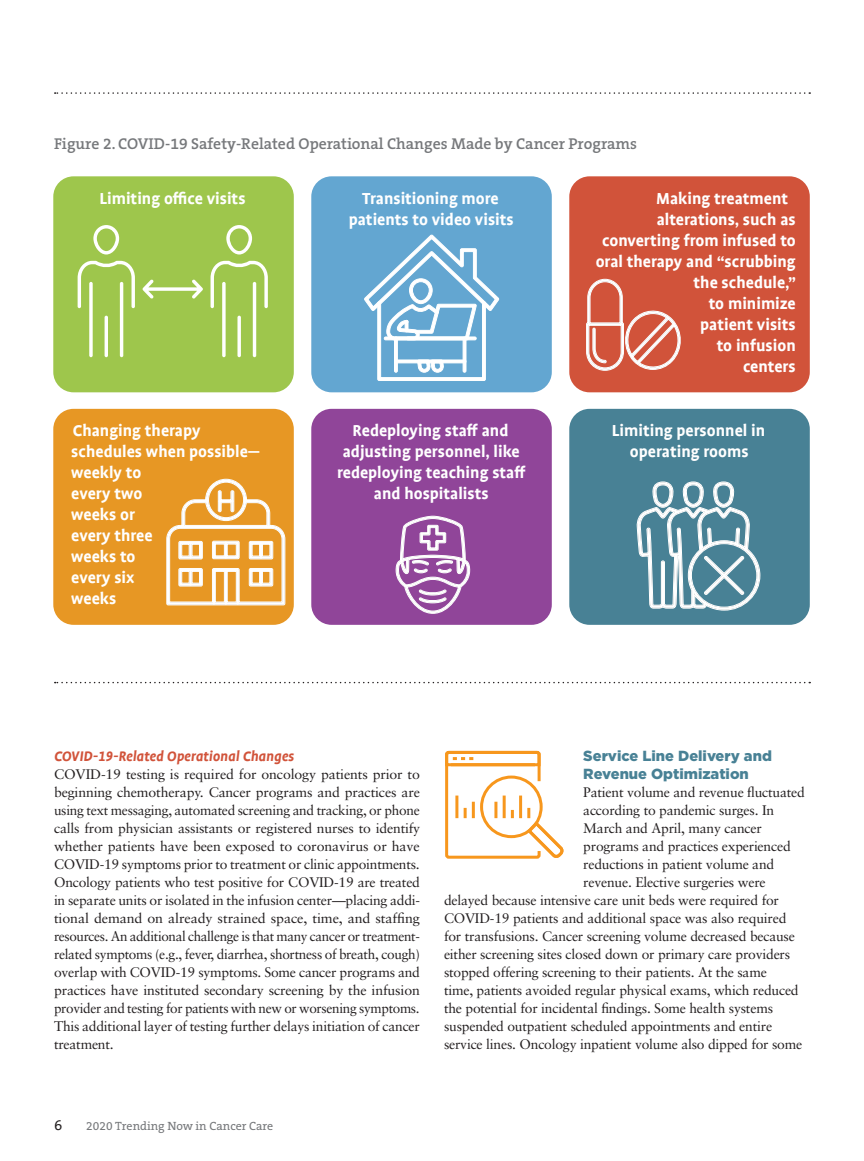
<style>
.page{position:relative;width:864px;height:1161px;background:#fff}
.page>*{position:absolute;margin:0;border:0;box-sizing:border-box;transform-origin:0 0}
.t1{font:700 18px/21px "Profile Offc";color:#fff;text-align:center}
.NEW_Table_Figure_Tit{font:600 15.75px "The Serif B W6";color:#76787b}
.Feature_H2{font:italic 700 15.75px "Profile Offc";color:#d1533a}
.Feature_H1{font:900 14.7px/18px "Gotham";color:#488195}
.t2{font:14.25px "The Serif Caps";color:#231f20}
.Body_No_Indent{font:13.8px/18px "Sabon";letter-spacing:-.015em;color:#231f20;text-align:justify}
.Feature_H1-2{font:13.8px "Sabon";letter-spacing:-.015em;color:#231f20}
.t3{font:12px "The Serif B W5 Plain";color:#76787b}
</style>
<div class="page">
<svg style="left:55px;top:92px;width:755px;height:2px"></svg>
<div style="left:53px;top:176px;width:241px;height:216px;background:#9ec64c;border-radius:20px"></div>
<div style="left:311px;top:176px;width:241px;height:216px;background:#63a6d1;border-radius:20px"></div>
<div style="left:569px;top:176px;width:241px;height:216px;background:#d1533a;border-radius:20px"></div>
<div style="left:53px;top:409px;width:241px;height:216px;background:#e79724;border-radius:20px"></div>
<div style="left:311px;top:409px;width:241px;height:216px;background:#904599;border-radius:20px"></div>
<div style="left:569px;top:409px;width:241px;height:216px;background:#488195;border-radius:20px"></div>
<svg style="left:78px;top:261px;width:57px;height:47px"></svg>
<svg style="left:89px;top:282px;width:4px;height:75px"></svg>
<hr style="left:120px;top:282px;width:3px;height:75px;background:#fff;border-radius:2px">
<hr style="left:105px;top:316px;width:3px;height:41px;background:#fff;border-radius:2px">
<svg style="left:93px;top:225px;width:26px;height:30px"></svg>
<svg style="left:211px;top:261px;width:57px;height:47px"></svg>
<svg style="left:222px;top:282px;width:4px;height:75px"></svg>
<hr style="left:253px;top:282px;width:3px;height:75px;background:#fff;border-radius:2px">
<svg style="left:237px;top:316px;width:4px;height:41px"></svg>
<svg style="left:226px;top:225px;width:26px;height:30px"></svg>
<svg style="left:143px;top:279px;width:60px;height:20px"></svg>
<svg style="left:364px;top:234px;width:136px;height:147px"></svg>
<svg style="left:586px;top:279px;width:95px;height:92px"></svg>
<svg style="left:166px;top:478px;width:120px;height:128px"></svg>
<svg style="left:395px;top:515px;width:75px;height:99px"></svg>
<svg style="left:636px;top:481px;width:125px;height:130px"></svg>
<svg style="left:55px;top:682px;width:755px;height:1px"></svg>
<div style="left:445px;top:751px;width:96px;height:108px;border:3px solid #f7971d;border-radius:2px"></div>
<svg style="left:445px;top:750px;width:96px;height:18px"></svg>
<div style="left:480px;top:776px;width:63px;height:62px;border:3px solid #f7971d;border-radius:50%"></div>
<svg style="left:511px;top:810px;width:3px;height:8px"></svg>
<hr style="left:472px;top:802px;width:3px;height:16px;background:#f7971d">
<svg style="left:464px;top:808px;width:3px;height:10px"></svg>
<hr style="left:455px;top:796px;width:3px;height:22px;background:#f7971d">
<svg style="left:525px;top:808px;width:39px;height:51px"></svg>
<hr style="left:519px;top:796px;width:3px;height:22px;background:#f7971d">
<hr style="left:503px;top:796px;width:3px;height:22px;background:#f7971d">
<hr style="left:494px;top:802px;width:3px;height:16px;background:#f7971d">
<p class="NEW_Table_Figure_Tit" style="left:54px;top:134px;width:585px">Figure 2. COVID-19 Safety-Related Operational Changes Made by Cancer Programs</p>
<p class="t1" style="left:100px;top:189px;width:148px">Limiting office visits</p>
<p class="t1" style="left:349px;top:189px;width:167px">Transitioning more patients to video visits</p>
<p class="t1" style="left:656px;top:189px;width:134px">Making treatment</p>
<p class="t1" style="left:657px;top:210px;width:140px">alterations, such as</p>
<p class="t1" style="left:602px;top:231px;width:195px">converting from infused to</p>
<p class="t1" style="left:596px;top:252px;width:202px">oral therapy and “scrubbing</p>
<p class="t1" style="left:694px;top:273px;width:104px">the schedule,”</p>
<p class="t1" style="left:709px;top:294px;width:88px">to minimize</p>
<p class="t1" style="left:700px;top:315px;width:97px">patient visits</p>
<p class="t1" style="left:717px;top:336px;width:80px">to infusion</p>
<p class="t1" style="left:743px;top:357px;width:54px">centers</p>
<p class="t1" style="left:71px;top:421px;width:190px;text-align:left">Changing therapy schedules when possible— weekly to<br>every two<br>weeks or<br>every three<br>weeks to<br>every six<br>weeks</p>
<p class="t1" style="left:337px;top:421px;width:190px">Redeploying staff and adjusting personnel, like redeploying teaching staff and hospitalists</p>
<p class="t1" style="left:612px;top:421px;width:155px">Limiting personnel in operating rooms</p>
<p class="Feature_H2" style="left:54px;top:748px;width:242px">COVID-19-Related Operational Changes</p>
<p class="Body_No_Indent" style="left:54px;top:765px;width:368px">COVID-19 testing is required for oncology patients prior to beginning chemotherapy. Cancer programs and practices are using text messaging, automated screening and tracking, or phone calls from physician assistants or registered nurses to identify whether patients have been exposed to coronavirus or have COVID-19 symptoms prior to treatment or clinic appointments.<br>Oncology patients who test positive for COVID-19 are treated in separate units or isolated in the infusion center—placing addi&shy;tional demand on already strained space, time, and staffing resources. An additional challenge is that many cancer or treatment&shy;related symptoms (e.g., fever, diarrhea, shortness of breath, cough) overlap with COVID-19 symptoms. Some cancer programs and practices have instituted secondary screening by the infusion provider and testing for patients with new or worsening symptoms.<br>This additional layer of testing further delays initiation of cancer treatment.</p>
<p class="Feature_H1" style="left:583px;top:746px;width:190px">Service Line Delivery and<br>Revenue Optimization</p>
<p class="Feature_H1-2" style="left:583px;top:784px;width:223px">Patient volume and revenue fluctuated</p>
<p class="Feature_H1-2" style="left:583px;top:802px;width:192px">according to pandemic surges. In</p>
<p class="Feature_H1-2" style="left:583px;top:820px;width:180px">March and April, many cancer</p>
<p class="Feature_H1-2" style="left:583px;top:838px;width:209px">programs and practices experienced</p>
<p class="Feature_H1-2" style="left:583px;top:856px;width:192px">reductions in patient volume and</p>
<p class="Feature_H1-2" style="left:583px;top:874px;width:184px">revenue. Elective surgeries were</p>
<p class="Feature_H1-2" style="left:444px;top:892px;width:337px">delayed because intensive care unit beds were required for</p>
<p class="Feature_H1-2" style="left:444px;top:910px;width:344px">COVID-19 patients and additional space was also required</p>
<p class="Feature_H1-2" style="left:444px;top:928px;width:353px">for transfusions. Cancer screening volume decreased because</p>
<p class="Feature_H1-2" style="left:444px;top:946px;width:348px">either screening sites closed down or primary care providers</p>
<p class="Feature_H1-2" style="left:444px;top:964px;width:324px">stopped offering screening to their patients. At the same</p>
<p class="Feature_H1-2" style="left:444px;top:982px;width:356px">time, patients avoided regular physical exams, which reduced</p>
<p class="Feature_H1-2" style="left:444px;top:1000px;width:331px">the potential for incidental findings. Some health systems</p>
<p class="Feature_H1-2" style="left:444px;top:1018px;width:330px">suspended outpatient scheduled appointments and entire</p>
<p class="Feature_H1-2" style="left:444px;top:1036px;width:360px">service lines. Oncology inpatient volume also dipped for some</p>
<p class="t2" style="left:54px;top:1113px;width:10px">6</p>
<p class="t3" style="left:86px;top:1118px;width:189px">2020 Trending Now in Cancer Care</p>
</div>
